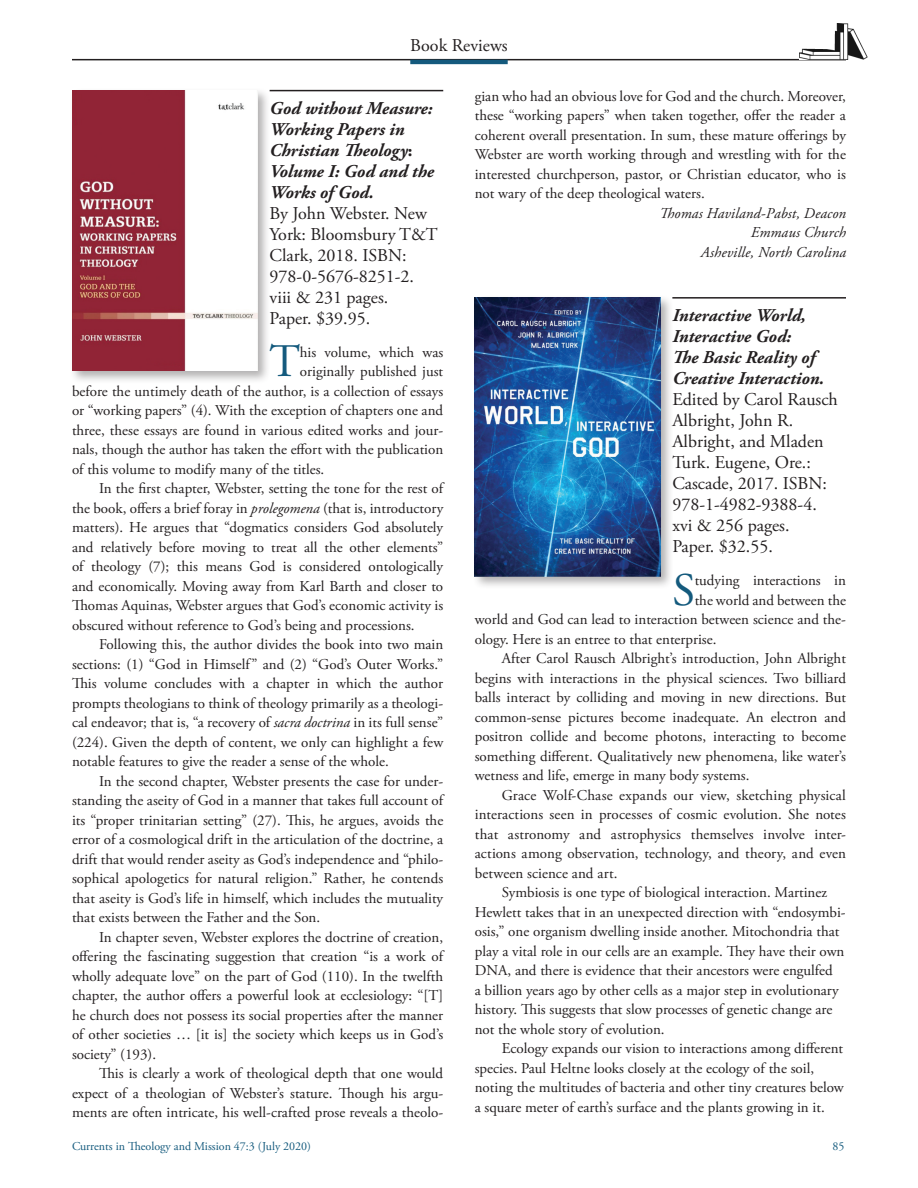
<style>
.page{position:relative;width:918px;height:1188px;background:#fff}
.page>*{position:absolute;margin:0;border:0;box-sizing:border-box;transform-origin:0 0}
.BR_PH_text_1st_parag{font:46.65px "Adobe Garamond Pro";color:#145a7d}
.BR_publication_info{font:18px/21px "Adobe Garamond Pro";color:#231f20}
.BR_PH_text{font:15px/19.5px "Adobe Garamond Pro";color:#231f20;text-align:justify}
.BR_PH_text_1st_parag-2{font:15px "Adobe Garamond Pro";color:#231f20}
.BR_reviewer{font:italic 15px "Adobe Garamond Pro";letter-spacing:.005em;color:#231f20}
.t1{font:12px "Adobe Garamond Pro";color:#145a7d}
.s1{font-weight:700;font-style:italic}
.s2{font-weight:700}
.s3{font-style:italic}
</style>
<div class="page">
<hr style="left:72px;top:59px;width:774px;height:1px;background:#231f20">
<hr style="left:410px;top:60px;width:98px;height:4px;background:#145a7d">
<img style="left:799px;top:23px;width:68px;height:36px">
<hr style="left:672px;top:297px;width:174px;height:2px;background:#231f20">
<hr style="left:270px;top:90px;width:173px;height:1px;background:#231f20">
<div style="left:472px;top:294px;width:202px;height:296px;background:#231f20;opacity:.35"></div>
<img style="left:475px;top:297px;width:185px;height:279px">
<div style="left:69px;top:87px;width:202px;height:297px;background:#231f20;opacity:.35"></div>
<img style="left:72px;top:90px;width:186px;height:280px">
<p class="BR_publication_info" style="left:410px;top:36px;width:99px">Book Reviews</p>
<p class="BR_PH_text" style="left:475px;top:87px;width:373px">gian who had an obvious love for God and the church. Moreover, these “working papers” when taken together, offer the reader a coherent overall presentation. In sum, these mature offerings by Webster are worth working through and wrestling with for the interested churchperson, pastor, or Christian educator, who is not wary of the deep theological waters.</p>
<p class="BR_reviewer" style="left:659px;top:204px;width:188px">Thomas Haviland-Pabst, Deacon</p>
<p class="BR_reviewer" style="left:751px;top:224px;width:97px">Emmaus Church</p>
<p class="BR_reviewer" style="left:701px;top:243px;width:147px">Asheville, North Carolina</p>
<p class="BR_publication_info" style="left:270px;top:98px;width:170px"><span class="s1">God without Measure:<br>Working Papers in<br>Christian Theology</span><span class="s2">:<br></span><span class="s1">Volume I: God and the<br>Works of God.<br></span>By John Webster. New<br>York: Bloomsbury T&amp;T<br>Clark, 2018. ISBN:<br>978-0-5676-8251-2. viii &amp; 231 pages.<br>Paper. $39.95.</p>
<p class="BR_PH_text_1st_parag" style="left:270px;top:334px;width:32px">T</p>
<p class="BR_PH_text_1st_parag-2" style="left:300px;top:343px;width:145px">his volume, which was</p>
<p class="BR_publication_info" style="left:672px;top:306px;width:167px"><span class="s1">Interactive World,<br>Interactive God:<br>The Basic Reality of<br>Creative Interaction.<br></span>Edited by Carol Rausch<br>Albright, John R.<br>Albright, and Mladen<br>Turk. Eugene, Ore.:<br>Cascade, 2017. ISBN:<br>978-1-4982-9388-4. xvi &amp; 256 pages.<br>Paper. $32.55.</p>
<p class="BR_PH_text_1st_parag" style="left:672px;top:562px;width:24px">S</p>
<p class="BR_PH_text_1st_parag-2" style="left:695px;top:571px;width:153px">tudying interactions in</p>
<p class="BR_PH_text_1st_parag-2" style="left:300px;top:363px;width:145px">originally published just</p>
<p class="BR_PH_text_1st_parag-2" style="left:72px;top:382px;width:373px">before the untimely death of the author, is a collection of essays</p>
<p class="BR_PH_text_1st_parag-2" style="left:72px;top:402px;width:373px">or “working papers” (4). With the exception of chapters one and</p>
<p class="BR_PH_text_1st_parag-2" style="left:72px;top:421px;width:373px">three, these essays are found in various edited works and jour-</p>
<p class="BR_PH_text_1st_parag-2" style="left:72px;top:441px;width:373px">nals, though the author has taken the effort with the publication</p>
<p class="BR_PH_text_1st_parag-2" style="left:72px;top:460px;width:254px">of this volume to modify many of the titles.</p>
<p class="BR_PH_text" style="left:72px;top:479px;width:373px;text-indent:27px">In the first chapter, Webster, setting the tone for the rest of the book, offers a brief foray in <span class="s3">prolegomena</span> (that is, introductory matters). He argues that “dogmatics considers God absolutely and relatively before moving to treat all the other elements” of theology (7); this means God is considered ontologically and economically. Moving away from Karl Barth and closer to Thomas Aquinas, Webster argues that God’s economic activity is obscured without reference to God’s being and processions.</p>
<p class="BR_PH_text" style="left:72px;top:635px;width:373px;text-indent:27px">Following this, the author divides the book into two main sections: (1) “God in Himself” and (2) “God’s Outer Works.” This volume concludes with a chapter in which the author prompts theologians to think of theology primarily as a theologi&shy;cal endeavor; that is, “a recovery of <span class="s3">sacra doctrina</span> in its full sense” (224). Given the depth of content, we only can highlight a few notable features to give the reader a sense of the whole.</p>
<p class="BR_PH_text" style="left:72px;top:772px;width:373px;text-indent:27px">In the second chapter, Webster presents the case for under&shy;standing the aseity of God in a manner that takes full account of its “proper trinitarian setting” (27). This, he argues, avoids the error of a cosmological drift in the articulation of the doctrine, a drift that would render aseity as God’s independence and “philo&shy;sophical apologetics for natural religion.” Rather, he contends that aseity is God’s life in himself, which includes the mutuality that exists between the Father and the Son.</p>
<p class="BR_PH_text" style="left:72px;top:928px;width:373px;text-indent:27px">In chapter seven, Webster explores the doctrine of creation, offering the fascinating suggestion that creation “is a work of wholly adequate love” on the part of God (110). In the twelfth chapter, the author offers a powerful look at ecclesiology: “[T] he church does not possess its social properties after the manner of other societies … [it is] the society which keeps us in God’s society” (193).</p>
<p class="BR_PH_text" style="left:72px;top:1064px;width:373px;text-indent:27px">This is clearly a work of theological depth that one would expect of a theologian of Webster’s stature. Though his argu&shy;ments are often intricate, his well-crafted prose reveals a theolo-</p>
<p class="BR_PH_text_1st_parag-2" style="left:695px;top:591px;width:153px">the world and between the</p>
<p class="BR_PH_text_1st_parag-2" style="left:475px;top:610px;width:373px">world and God can lead to interaction between science and the-</p>
<p class="BR_PH_text_1st_parag-2" style="left:475px;top:630px;width:243px">ology. Here is an entree to that enterprise.</p>
<p class="BR_PH_text" style="left:475px;top:649px;width:373px;text-indent:27px">After Carol Rausch Albright’s introduction, John Albright begins with interactions in the physical sciences. Two billiard balls interact by colliding and moving in new directions. But common-sense pictures become inadequate. An electron and positron collide and become photons, interacting to become something different. Qualitatively new phenomena, like water’s wetness and life, emerge in many body systems.</p>
<p class="BR_PH_text" style="left:475px;top:786px;width:373px;text-indent:27px">Grace Wolf-Chase expands our view, sketching physical interactions seen in processes of cosmic evolution. She notes that astronomy and astrophysics themselves involve inter&shy;actions among observation, technology, and theory, and even</p>
<p class="BR_PH_text" style="left:475px;top:864px;width:144px">between science and art.</p>
<p class="BR_PH_text" style="left:502px;top:883px;width:327px">Symbiosis is one type of biological interaction. Martinez</p>
<p class="BR_PH_text" style="left:475px;top:903px;width:373px">Hewlett takes that in an unexpected direction with “endosymbi-</p>
<p class="BR_PH_text" style="left:475px;top:922px;width:366px">osis,” one organism dwelling inside another. Mitochondria that</p>
<p class="BR_PH_text" style="left:475px;top:942px;width:371px">play a vital role in our cells are an example. They have their own</p>
<p class="BR_PH_text" style="left:475px;top:961px;width:360px">DNA, and there is evidence that their ancestors were engulfed</p>
<p class="BR_PH_text" style="left:475px;top:981px;width:366px">a billion years ago by other cells as a major step in evolutionary</p>
<p class="BR_PH_text" style="left:475px;top:1000px;width:359px">history. This suggests that slow processes of genetic change are</p>
<p class="BR_PH_text" style="left:475px;top:1020px;width:191px">not the whole story of evolution.</p>
<p class="BR_PH_text" style="left:502px;top:1039px;width:343px">Ecology expands our vision to interactions among different</p>
<p class="BR_PH_text" style="left:475px;top:1059px;width:341px">species. Paul Heltne looks closely at the ecology of the soil,</p>
<p class="BR_PH_text" style="left:475px;top:1078px;width:371px">noting the multitudes of bacteria and other tiny creatures below</p>
<p class="BR_PH_text" style="left:475px;top:1098px;width:352px">a square meter of earth’s surface and the plants growing in it.</p>
<p class="t1" style="left:72px;top:1139px;width:241px">Currents in Theology and Mission 47:3 (July 2020)</p>
<p class="t1" style="left:832px;top:1139px;width:13px">85</p>
</div>
